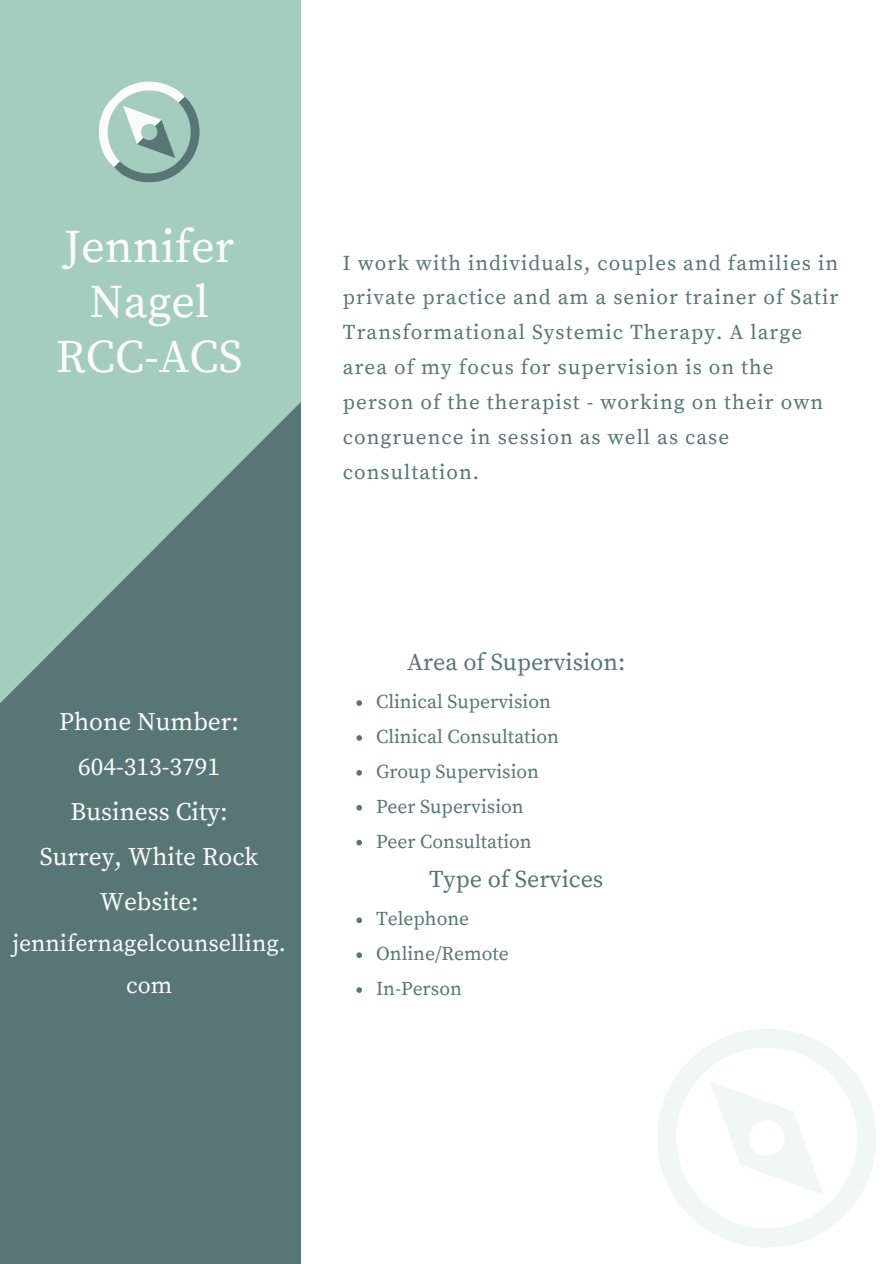
<style>
.page{position:relative;width:894px;height:1264px;background:#fff}
.page>*{position:absolute;margin:0;border:0;box-sizing:border-box;transform-origin:0 0}
.t1{font:46.35px/55.2px "Source Serif Pro";color:#fbfbfb;text-align:center}
.t2{font:25.2px/45px "Source Serif Pro";color:#fbfbfb;text-align:center}
.t3{font:24px "Source Serif Pro";color:#587676}
.t4{font:23.7px/41.7px "Source Serif Pro";color:#fbfbfb;text-align:center}
.t5{font:21px/34.8px "Source Serif Pro";letter-spacing:.05em;color:#587676}
.t6{font:19.5px "Source Serif Pro";color:#587676}
</style>
<div class="page">
<svg style="left:0;top:0;width:301px;height:1263px;background:#769994"></svg>
<svg style="left:79px;top:61px;width:141px;height:142px;background:#a5c9be"></svg>
<svg style="left:657px;top:1029px;width:219px;height:218px"></svg>
<svg style="left:356px;top:700px;width:6px;height:6px"></svg>
<svg style="left:356px;top:735px;width:6px;height:5px"></svg>
<svg style="left:356px;top:770px;width:6px;height:5px"></svg>
<svg style="left:356px;top:805px;width:6px;height:5px"></svg>
<svg style="left:356px;top:839px;width:6px;height:6px"></svg>
<svg style="left:356px;top:917px;width:6px;height:6px"></svg>
<svg style="left:356px;top:952px;width:6px;height:6px"></svg>
<svg style="left:356px;top:987px;width:6px;height:5px"></svg>
<p class="t1" style="left:56px;top:220px;width:188px">Jennifer<br>Nagel<br>RCC-ACS</p>
<p class="t5" style="left:343px;top:246px;width:497px">I work with individuals, couples and families in private practice and am a senior trainer of Satir Transformational Systemic Therapy. A large area of my focus for supervision is on the person of the therapist - working on their own congruence in session as well as case consultation.</p>
<h1 class="t2" style="left:40px;top:699px;width:220px">Phone Number:<br>604-313-3791<br>Business City:<br>Surrey, White Rock<br>Website:</h1>
<h1 class="t4" style="left:12px;top:923px;width:275px">jennifernagelcounselling. com</h1>
<h2 class="t3" style="left:407px;top:648px;width:219px">Area of Supervision:</h2>
<p class="t6" style="left:376px;top:690px;width:176px">Clinical Supervision</p>
<p class="t6" style="left:376px;top:725px;width:184px">Clinical Consultation</p>
<h2 class="t6" style="left:376px;top:760px;width:164px">Group Supervision</h2>
<p class="t6" style="left:376px;top:795px;width:149px">Peer Supervision</p>
<p class="t6" style="left:376px;top:829px;width:157px">Peer Consultation</p>
<p class="t3" style="left:429px;top:865px;width:176px">Type of Services</p>
<p class="t6" style="left:376px;top:907px;width:95px">Telephone</p>
<p class="t6" style="left:376px;top:942px;width:134px">Online/Remote</p>
<h2 class="t6" style="left:376px;top:977px;width:87px">In-Person</h2>
</div>
